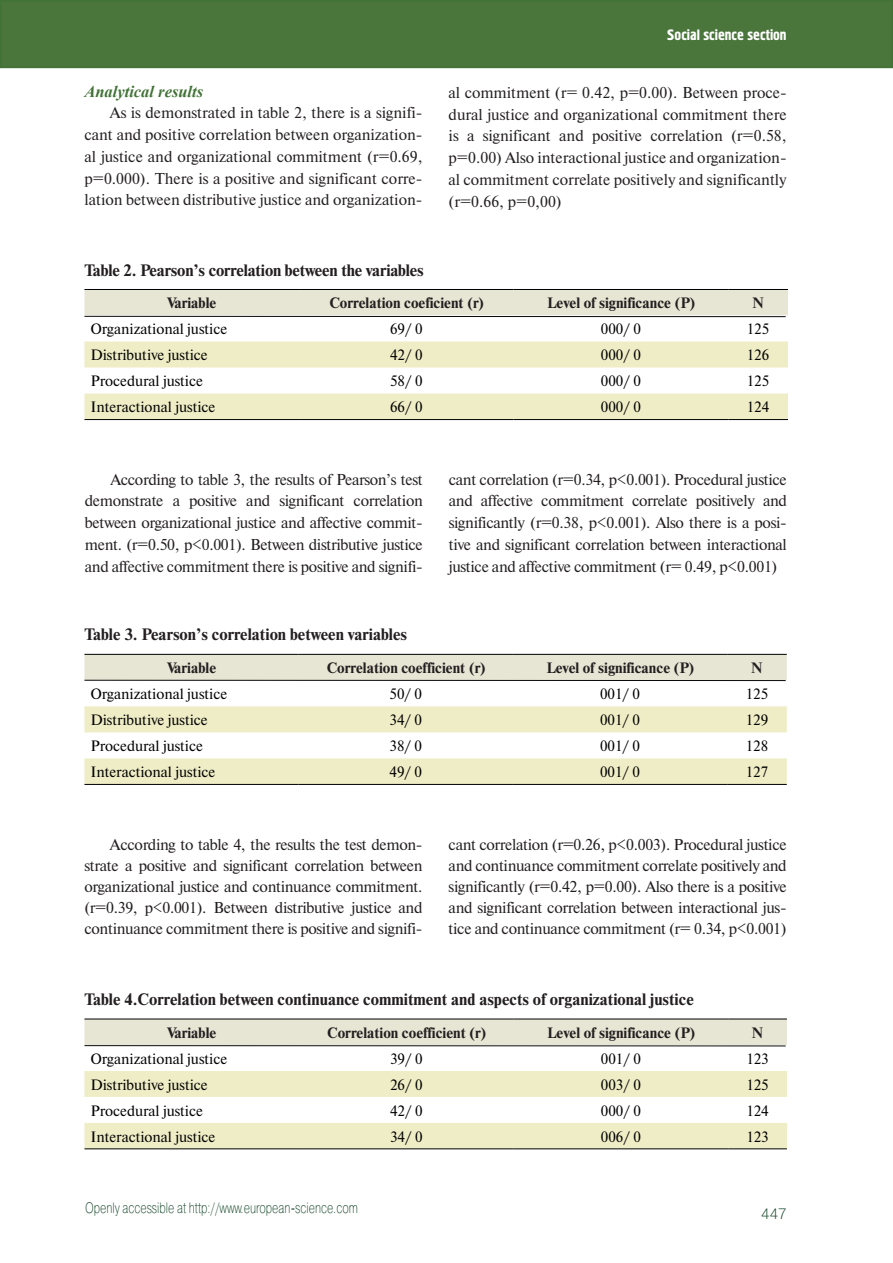
<style>
.page{position:relative;width:893px;height:1263px;background:#fff}
.page>*{position:absolute;margin:0;border:0;box-sizing:border-box;transform-origin:0 0}
.Заголовок_таблицы{font:700 16.5px "Newton C";color:#231f20}
.Подзаголовок{font:italic 700 16.5px "Times New Roman";color:#417236}
.Текст_статьи{font:15.75px/21.8px "Newton C";letter-spacing:-.02em;color:#231f20;text-align:justify}
.Table_text{font:15px "Newton C";color:#000}
.Table_text-2{font:700 15px "Newton C";color:#231f20}
.t1{font:15px "Pragmatica Light C";color:#0b3e1f;scale:.75 1}
.t2{font:15px "Hermes C";color:#fff}
.t3{font:15px "Pragmatica Light C";color:#0b3e1f}
</style>
<div class="page">
<div style="left:1px;top:1px;width:891px;height:66px;background:#4a763b"></div>
<div style="left:0;top:0;width:893px;height:68px;border:2px solid #417236"></div>
<div style="left:84px;top:290px;width:704px;height:25px;background:#e7e5d4"></div>
<svg style="left:84px;top:315px;width:704px;height:3px"></svg>
<svg style="left:84px;top:341px;width:704px;height:78px;fill:#efedc6"></svg>
<hr style="left:84px;top:419px;width:215px;height:1px;background:#000">
<hr style="left:299px;top:419px;width:215px;height:1px;background:#000">
<hr style="left:514px;top:419px;width:214px;height:1px;background:#000">
<hr style="left:728px;top:419px;width:60px;height:1px;background:#000">
<hr style="left:84px;top:289px;width:215px;height:1px;background:#000">
<hr style="left:299px;top:289px;width:215px;height:1px;background:#000">
<hr style="left:514px;top:289px;width:214px;height:1px;background:#000">
<hr style="left:728px;top:289px;width:60px;height:1px;background:#000">
<div style="left:84px;top:655px;width:703px;height:25px;background:#e7e5d4"></div>
<svg style="left:84px;top:706px;width:703px;height:78px;fill:#efedc6"></svg>
<hr style="left:84px;top:784px;width:215px;height:1px;background:#000">
<hr style="left:299px;top:784px;width:214px;height:1px;background:#000">
<hr style="left:513px;top:784px;width:214px;height:1px;background:#000">
<hr style="left:727px;top:784px;width:60px;height:1px;background:#000">
<hr style="left:84px;top:654px;width:215px;height:1px;background:#000">
<hr style="left:299px;top:654px;width:214px;height:1px;background:#000">
<hr style="left:513px;top:654px;width:214px;height:1px;background:#000">
<hr style="left:727px;top:654px;width:60px;height:1px;background:#000">
<div style="left:84px;top:1020px;width:703px;height:25px;background:#e7e5d4"></div>
<svg style="left:84px;top:1046px;width:702px;height:1px"></svg>
<svg style="left:84px;top:1071px;width:703px;height:77px;fill:#efedc6"></svg>
<hr style="left:84px;top:1148px;width:215px;height:1px;background:#000">
<hr style="left:299px;top:1148px;width:215px;height:1px;background:#000">
<hr style="left:514px;top:1148px;width:214px;height:1px;background:#000">
<hr style="left:728px;top:1148px;width:59px;height:1px;background:#000">
<hr style="left:84px;top:1019px;width:215px;height:1px;background:#000">
<hr style="left:299px;top:1019px;width:215px;height:1px;background:#000">
<hr style="left:514px;top:1019px;width:214px;height:1px;background:#000">
<hr style="left:728px;top:1019px;width:59px;height:1px;background:#000">
<hr style="left:84px;top:316px;width:702px;height:1px;background:#07090a">
<hr style="left:84px;top:680px;width:702px;height:1px;background:#07090a">
<hr style="left:84px;top:1045px;width:702px;height:1px;background:#07090a">
<p class="Подзаголовок" style="left:84px;top:79px;width:120px">Analytical results</p>
<p class="Текст_статьи" style="left:84px;top:102px;width:340px;text-indent:26px">As is demonstrated in table 2, there is a signifi&shy;cant and positive correlation between organization&shy;al justice and organizational commitment (r=0.69, p=0.000). There is a positive and significant corre&shy;lation between distributive justice and organization-</p>
<p class="t2" style="left:667px;top:26px;width:121px">Social science section</p>
<p class="Текст_статьи" style="left:449px;top:82px;width:340px">al commitment (r= 0.42, p=0.00). Between proce&shy;dural justice and organizational commitment there is a significant and positive correlation (r=0.58, p=0.00) Also interactional justice and organization&shy;al commitment correlate positively and significantly (r=0.66, p=0,00)</p>
<p class="Заголовок_таблицы" style="left:84px;top:261px;width:341px">Table 2. Pearson’s correlation between the variables</p>
<p class="Table_text-2" style="left:167px;top:295px;width:51px">Variable</p>
<p class="Table_text-2" style="left:329px;top:295px;width:155px">Correlation coeficient (r)</p>
<p class="Table_text-2" style="left:547px;top:295px;width:149px">Level of significance (P)</p>
<p class="Table_text-2" style="left:752px;top:295px;width:13px">N</p>
<p class="Table_text" style="left:90px;top:321px;width:138px">Organizational justice</p>
<p class="Table_text" style="left:390px;top:321px;width:34px">69/ 0</p>
<p class="Table_text" style="left:601px;top:321px;width:41px">000/ 0</p>
<p class="Table_text" style="left:747px;top:321px;width:24px">125</p>
<p class="Table_text" style="left:90px;top:347px;width:119px">Distributive justice</p>
<p class="Table_text" style="left:390px;top:347px;width:34px">42/ 0</p>
<p class="Table_text" style="left:601px;top:347px;width:41px">000/ 0</p>
<p class="Table_text" style="left:747px;top:347px;width:24px">126</p>
<p class="Table_text" style="left:90px;top:373px;width:114px">Procedural justice</p>
<p class="Table_text" style="left:390px;top:373px;width:34px">58/ 0</p>
<p class="Table_text" style="left:601px;top:373px;width:41px">000/ 0</p>
<p class="Table_text" style="left:747px;top:373px;width:24px">125</p>
<p class="Table_text" style="left:90px;top:399px;width:127px">Interactional justice</p>
<p class="Table_text" style="left:390px;top:399px;width:34px">66/ 0</p>
<p class="Table_text" style="left:601px;top:399px;width:41px">000/ 0</p>
<p class="Table_text" style="left:747px;top:399px;width:24px">124</p>
<p class="Текст_статьи" style="left:85px;top:468px;width:340px;text-indent:26px">According to table 3, the results of Pearson’s test demonstrate a positive and significant correlation between organizational justice and affective commit&shy;ment. (r=0.50, p&lt;0.001). Between distributive justice and affective commitment there is positive and signifi-</p>
<p class="Текст_статьи" style="left:449px;top:468px;width:340px">cant correlation (r=0.34, p&lt;0.001). Procedural justice and affective commitment correlate positively and significantly (r=0.38, p&lt;0.001). Also there is a posi&shy;tive and significant correlation between interactional justice and affective commitment (r= 0.49, p&lt;0.001)</p>
<p class="Заголовок_таблицы" style="left:84px;top:626px;width:324px">Table 3. Pearson’s correlation between variables</p>
<p class="Table_text-2" style="left:167px;top:660px;width:51px">Variable</p>
<p class="Table_text-2" style="left:327px;top:660px;width:160px">Correlation coefficient (r)</p>
<p class="Table_text-2" style="left:546px;top:660px;width:149px">Level of significance (P)</p>
<p class="Table_text-2" style="left:751px;top:660px;width:13px">N</p>
<p class="Table_text" style="left:90px;top:686px;width:138px">Organizational justice</p>
<p class="Table_text" style="left:390px;top:686px;width:34px">50/ 0</p>
<p class="Table_text" style="left:600px;top:686px;width:41px">001/ 0</p>
<p class="Table_text" style="left:746px;top:686px;width:24px">125</p>
<p class="Table_text" style="left:90px;top:712px;width:119px">Distributive justice</p>
<p class="Table_text" style="left:390px;top:712px;width:34px">34/ 0</p>
<p class="Table_text" style="left:600px;top:712px;width:41px">001/ 0</p>
<p class="Table_text" style="left:746px;top:712px;width:24px">129</p>
<p class="Table_text" style="left:90px;top:738px;width:114px">Procedural justice</p>
<p class="Table_text" style="left:390px;top:738px;width:34px">38/ 0</p>
<p class="Table_text" style="left:600px;top:738px;width:41px">001/ 0</p>
<p class="Table_text" style="left:746px;top:738px;width:24px">128</p>
<p class="Table_text" style="left:90px;top:764px;width:127px">Interactional justice</p>
<p class="Table_text" style="left:390px;top:764px;width:34px">49/ 0</p>
<p class="Table_text" style="left:600px;top:764px;width:41px">001/ 0</p>
<p class="Table_text" style="left:746px;top:764px;width:24px">127</p>
<p class="Текст_статьи" style="left:84px;top:834px;width:340px;line-height:21px;text-indent:26px">According to table 4, the results the test demon&shy;strate a positive and significant correlation between organizational justice and continuance commitment. (r=0.39, p&lt;0.001). Between distributive justice and continuance commitment there is positive and signifi-</p>
<p class="Текст_статьи" style="left:449px;top:834px;width:340px;line-height:21px">cant correlation (r=0.26, p&lt;0.003). Procedural justice and continuance commitment correlate positively and significantly (r=0.42, p=0.00). Also there is a positive and significant correlation between interactional jus&shy;tice and continuance commitment (r= 0.34, p&lt;0.001)</p>
<p class="Заголовок_таблицы" style="left:84px;top:990px;width:611px">Table 4.Correlation between continuance commitment and aspects of organizational justice</p>
<p class="Table_text-2" style="left:167px;top:1024px;width:51px">Variable</p>
<p class="Table_text-2" style="left:327px;top:1024px;width:160px">Correlation coefficient (r)</p>
<p class="Table_text-2" style="left:547px;top:1024px;width:149px">Level of significance (P)</p>
<p class="Table_text-2" style="left:752px;top:1024px;width:13px">N</p>
<p class="Table_text" style="left:90px;top:1050px;width:138px">Organizational justice</p>
<p class="Table_text" style="left:390px;top:1050px;width:34px">39/ 0</p>
<p class="Table_text" style="left:601px;top:1050px;width:41px">001/ 0</p>
<p class="Table_text" style="left:746px;top:1050px;width:24px">123</p>
<p class="Table_text" style="left:90px;top:1076px;width:119px">Distributive justice</p>
<p class="Table_text" style="left:390px;top:1076px;width:34px">26/ 0</p>
<p class="Table_text" style="left:601px;top:1076px;width:42px">003/ 0</p>
<p class="Table_text" style="left:746px;top:1076px;width:24px">125</p>
<p class="Table_text" style="left:90px;top:1102px;width:114px">Procedural justice</p>
<p class="Table_text" style="left:390px;top:1102px;width:34px">42/ 0</p>
<p class="Table_text" style="left:601px;top:1102px;width:41px">000/ 0</p>
<p class="Table_text" style="left:746px;top:1102px;width:24px">124</p>
<p class="Table_text" style="left:90px;top:1128px;width:127px">Interactional justice</p>
<p class="Table_text" style="left:390px;top:1128px;width:34px">34/ 0</p>
<p class="Table_text" style="left:601px;top:1128px;width:41px">006/ 0</p>
<p class="Table_text" style="left:746px;top:1128px;width:24px">123</p>
<p class="t1" style="left:85px;top:1199px;width:365px">Openly accessible at http://www.european-science.com</p>
<p class="t3" style="left:761px;top:1205px;width:27px">447</p>
</div>
